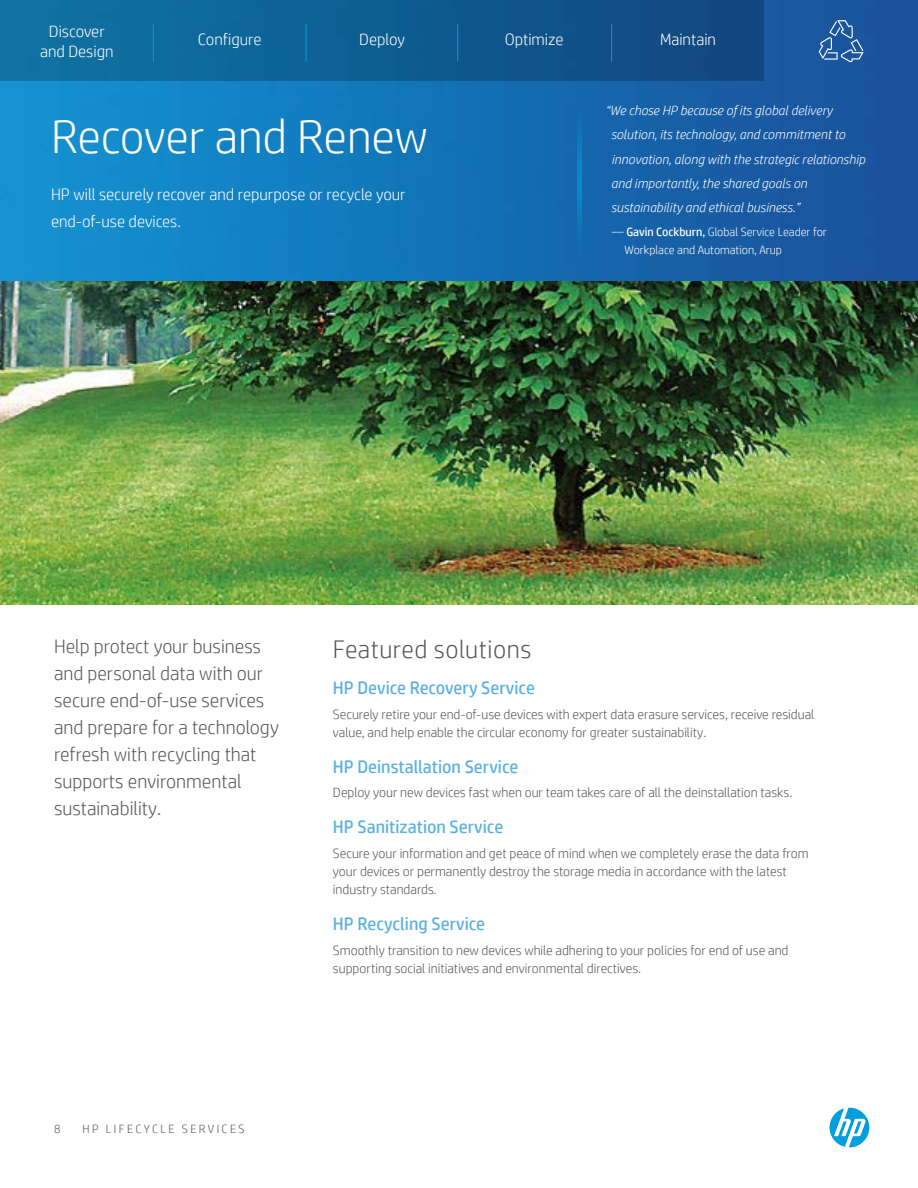
<style>
.page{position:relative;width:918px;height:1188px;background:#fff}
.page>*{position:absolute;margin:0;border:0;box-sizing:border-box;transform-origin:0 0}
.t1{font:300 48px "HP Simplified";letter-spacing:-.005em;color:#fff}
.t2{font:300 25.5px "HP Simplified";letter-spacing:.02em;color:#575756}
.t3{font:300 19.5px/27px "HP Simplified";color:#575756}
.t4{font:18px "HP Simplified";color:#59b0e3}
.t5{font:300 16.5px/27px "HP Simplified";color:#fff}
.t6{font:300 13.5px/18px "HP Simplified";color:#575756}
.t7{font:italic 300 13.5px/24px "HP Simplified";color:#fff}
.t8{font:300 12px/18px "HP Simplified";color:#fff}
.t9{font:300 12px "HP Simplified";letter-spacing:.2em;color:#575756}
.s1{font-weight:400}
</style>
<div class="page">
<svg style="left:827px;top:1105px;width:45px;height:45px"></svg>
<svg style="left:830px;top:1108px;width:39px;height:39px"></svg>
<img style="left:0;top:281px;width:918px;height:324px">
<img style="left:0;top:0;width:918px;height:281px">
<svg style="left:819px;top:20px;width:45px;height:42px;background:#3b6eac"></svg>
<svg style="left:577px;top:105px;width:5px;height:151px"></svg>
<div style="left:0;top:0;width:764px;height:81px;background:linear-gradient(to right,#0e74a5,#10467e)"></div>
<hr style="left:306px;top:24px;width:1px;height:38px;background:#009edb">
<hr style="left:153px;top:24px;width:1px;height:38px;background:#009edb">
<hr style="left:457px;top:24px;width:1px;height:38px;background:#009edb">
<hr style="left:611px;top:24px;width:1px;height:38px;background:#009edb">
<p class="t5" style="left:40px;top:21px;width:75px;line-height:20.2px;text-align:center">Discover and Design</p>
<p class="t5" style="left:198px;top:25px;width:65px">Configure</p>
<p class="t5" style="left:359px;top:25px;width:47px">Deploy</p>
<h1 class="t1" style="left:51px;top:105px;width:378px">Recover and Renew</h1>
<p class="t5" style="left:51px;top:180px;width:356px">HP will securely recover and repurpose or recycle your end-of-use devices.</p>
<p class="t5" style="left:505px;top:25px;width:60px">Optimize</p>
<p class="t5" style="left:660px;top:25px;width:58px">Maintain</p>
<p class="t7" style="left:611px;top:98px;width:256px;text-indent:-5px">“We chose HP because of its global delivery solution, its technology, and commitment to innovation, along with the strategic relationship and importantly, the shared goals on sustainability and ethical business.”</p>
<p class="t8" style="left:625px;top:223px;width:204px;text-indent:-13px">— <span class="s1">Gavin Cockburn,</span> Global Service Leader for<br>Workplace and Automation, Arup</p>
<h3 class="t3" style="left:54px;top:632px;width:226px">Help protect your business and personal data with our secure end-of-use services and prepare for a technology refresh with recycling that supports environmental sustainability.</h3>
<h2 class="t2" style="left:333px;top:632px;width:200px">Featured solutions</h2>
<h3 class="t4" style="left:333px;top:677px;width:203px">HP Device Recovery Service</h3>
<p class="t6" style="left:333px;top:705px;width:483px">Securely retire your end-of-use devices with expert data erasure services, receive residual value, and help enable the circular economy for greater sustainability.</p>
<h3 class="t4" style="left:333px;top:756px;width:187px">HP Deinstallation Service</h3>
<p class="t6" style="left:333px;top:783px;width:461px">Deploy your new devices fast when our team takes care of all the deinstallation tasks.</p>
<h3 class="t4" style="left:333px;top:817px;width:172px">HP Sanitization Service</h3>
<p class="t6" style="left:333px;top:844px;width:477px">Secure your information and get peace of mind when we completely erase the data from your devices or permanently destroy the storage media in accordance with the latest industry standards.</p>
<h3 class="t4" style="left:333px;top:914px;width:154px">HP Recycling Service</h3>
<p class="t6" style="left:333px;top:941px;width:457px">Smoothly transition to new devices while adhering to your policies for end of use and supporting social initiatives and environmental directives.</p>
<p class="t9" style="left:54px;top:1121px;width:8px">8</p>
<p class="t9" style="left:83px;top:1121px;width:164px">HP LIFECYCLE SERVICES</p>
</div>
